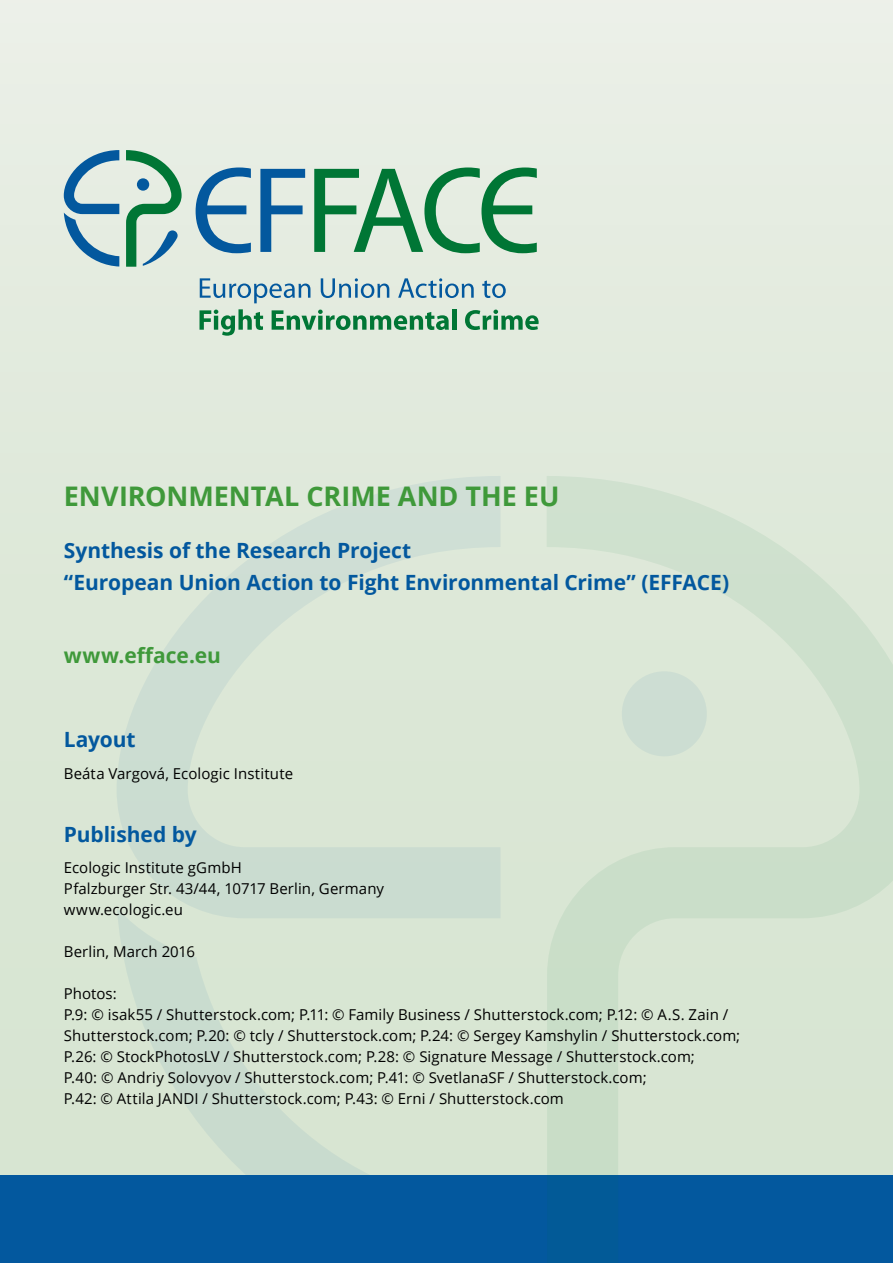
<style>
.page{position:relative;width:893px;height:1263px;background:#e3ebde}
.page>*{position:absolute;margin:0;border:0;box-sizing:border-box;transform-origin:0 0}
.Heading_1{font:700 27px "Open Sans";letter-spacing:-.005em;color:#3f993a}
.Bodytext{font:700 21px "Open Sans";letter-spacing:-.005em;color:#03589e}
.Bodytext-2{font:700 21px "Open Sans";letter-spacing:.005em;color:#3f993a}
.Bodytext-3{font:15px/21px "Open Sans";letter-spacing:.005em;color:#000}
</style>
<div class="page">
<div style="left:0;top:1176px;width:893px;height:87px;background:#03589e"></div>
<svg style="left:117px;top:476px;width:383px;height:432px;fill:#dae7d6"></svg>
<svg style="left:547px;top:476px;width:346px;height:700px;fill:#d8e6d3"></svg>
<svg style="left:117px;top:908px;width:383px;height:268px;fill:#d8e5d3"></svg>
<svg style="left:200px;top:278px;width:110px;height:25px"></svg>
<svg style="left:321px;top:278px;width:68px;height:20px"></svg>
<svg style="left:398px;top:278px;width:76px;height:20px"></svg>
<svg style="left:482px;top:280px;width:24px;height:18px"></svg>
<svg style="left:199px;top:309px;width:64px;height:27px"></svg>
<svg style="left:272px;top:310px;width:177px;height:20px"></svg>
<hr style="left:452px;top:309px;width:4px;height:21px;background:#007635">
<svg style="left:465px;top:310px;width:74px;height:20px"></svg>
<svg style="left:260px;top:169px;width:45px;height:83px"></svg>
<svg style="left:196px;top:167px;width:55px;height:86px"></svg>
<svg style="left:314px;top:167px;width:223px;height:86px"></svg>
<svg style="left:64px;top:150px;width:55px;height:117px"></svg>
<svg style="left:126px;top:150px;width:56px;height:117px"></svg>
<p class="Heading_1" style="left:64px;top:477px;width:497px">ENVIRONMENTAL CRIME AND THE EU</p>
<p class="Bodytext" style="left:64px;top:536px;width:349px">Synthesis of the Research Project</p>
<p class="Bodytext" style="left:64px;top:567px;width:667px">“European Union Action to Fight Environmental Crime” (EFFACE)</p>
<p class="Bodytext-2" style="left:64px;top:641px;width:159px">www.efface.eu</p>
<p class="Bodytext" style="left:64px;top:725px;width:73px">Layout</p>
<p class="Bodytext-3" style="left:64px;top:762px;width:231px">Beáta Vargová, Ecologic Institute</p>
<p class="Bodytext" style="left:64px;top:819px;width:135px">Published by</p>
<p class="Bodytext-3" style="left:64px;top:857px;width:180px">Ecologic Institute gGmbH</p>
<p class="Bodytext-3" style="left:64px;top:878px;width:322px">Pfalzburger Str. 43/44, 10717 Berlin, Germany</p>
<p class="Bodytext-3" style="left:64px;top:899px;width:121px">www.ecologic.eu</p>
<p class="Bodytext-3" style="left:64px;top:941px;width:133px">Berlin, March 2016</p>
<p class="Bodytext-3" style="left:64px;top:983px;width:55px">Photos:</p>
<p class="Bodytext-3" style="left:64px;top:1004px;width:678px">P.9: © isak55 / Shutterstock.com; P.11: © Family Business / Shutterstock.com; P.12: © A.S. Zain /<br>Shutterstock.com; P.20: © tcly / Shutterstock.com; P.24: © Sergey Kamshylin / Shutterstock.com;</p>
<p class="Bodytext-3" style="left:64px;top:1046px;width:633px">P.26: © StockPhotosLV / Shutterstock.com; P.28: © Signature Message / Shutterstock.com;<br>P.40: © Andriy Solovyov / Shutterstock.com; P.41: © SvetlanaSF / Shutterstock.com;</p>
<p class="Bodytext-3" style="left:64px;top:1088px;width:502px">P.42: © Attila JANDI / Shutterstock.com; P.43: © Erni / Shutterstock.com</p>
</div>
